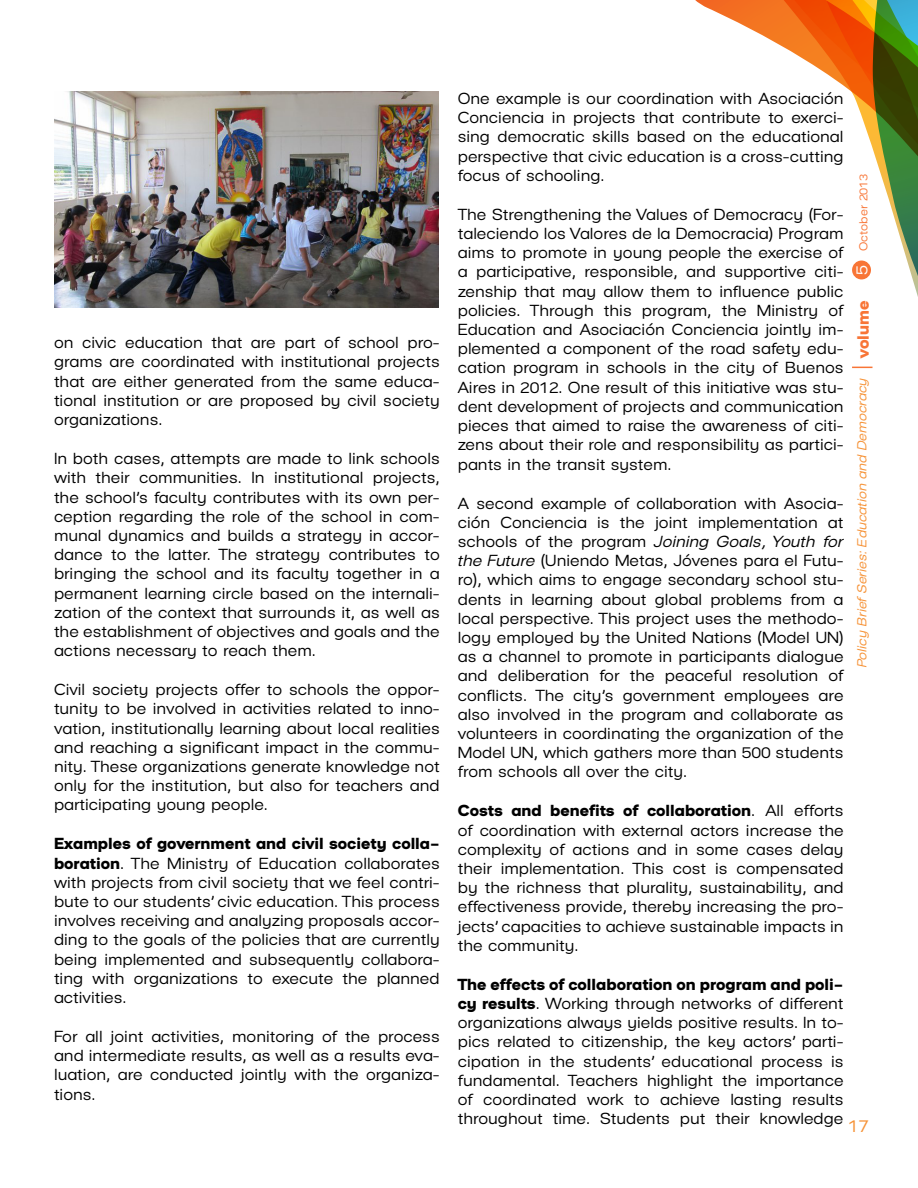
<style>
.page{position:relative;width:918px;height:1188px;background:#fff}
.page>*{position:absolute;margin:0;border:0;box-sizing:border-box;transform-origin:0 0}
.t1{font:18px "Catalogo";color:#f69236}
.t2{font:16.8px "Catalogo";color:#fff}
.t3{font:16.5px/19.2px "Catalogo";color:#000;text-align:justify}
.t4{font:16.5px "Catalogo Gruesa";color:#000}
.t5{font:16.5px "Catalogo Oblicua";color:#000}
.t6{font:13.5px "Catalogo Oblicua";color:#f69236}
.t7{font:12px "Catalogo";color:#f87536}
.s1{font-family:"Catalogo Gruesa"}
.s2{font-family:"Catalogo"}
.s3{font-family:"Catalogo Oblicua"}
.s4{font-family:"Catalogo Gruesa";font-size:16.8px;color:#f87536}
</style>
<div class="page">
<svg style="left:695px;top:0;width:223px;height:278px"></svg>
<svg style="left:852px;top:367px;width:21px;height:1px"></svg>
<div style="left:852px;top:261px;width:19px;height:18px;background:#f87536;border-radius:50%"></div>
<img style="left:54px;top:91px;width:385px;height:216px">
<p class="t3" style="left:54px;top:332px;width:387px">on civic education that are part of school pro&shy;grams are coordinated with institutional projects that are either generated from the same educa&shy;tional institution or are proposed by civil society organizations.</p>
<p class="t3" style="left:54px;top:448px;width:387px">In both cases, attempts are made to link schools with their communities. In institutional projects, the school’s faculty contributes with its own per&shy;ception regarding the role of the school in com&shy;munal dynamics and builds a strategy in accor&shy;dance to the latter. The strategy contributes to bringing the school and its faculty together in a permanent learning circle based on the internali&shy;zation of the context that surrounds it, as well as the establishment of objectives and goals and the actions necessary to reach them.</p>
<p class="t3" style="left:54px;top:679px;width:387px">Civil society projects offer to schools the oppor&shy;tunity to be involved in activities related to inno&shy;vation, institutionally learning about local realities and reaching a significant impact in the commu&shy;nity. These organizations generate knowledge not only for the institution, but also for teachers and participating young people.</p>
<p class="t4" style="left:54px;top:833px;width:387px">Examples of government and civil society colla-</p>
<p class="t3" style="left:54px;top:853px;width:387px"><span class="s1">boration</span>. The Ministry of Education collaborates with projects from civil society that we feel contri&shy;bute to our students’ civic education. This process involves receiving and analyzing proposals accor&shy;ding to the goals of the policies that are currently being implemented and subsequently collabora&shy;ting with organizations to execute the planned activities.</p>
<p class="t3" style="left:54px;top:1026px;width:387px">For all joint activities, monitoring of the process and intermediate results, as well as a results eva&shy;luation, are conducted jointly with the organiza&shy;tions.</p>
<p class="t3" style="left:458px;top:88px;width:387px">One example is our coordination with Asociación Conciencia in projects that contribute to exerci&shy;sing democratic skills based on the educational perspective that civic education is a cross-cutting focus of schooling.</p>
<p class="t3" style="left:458px;top:204px;width:387px">The Strengthening the Values of Democracy (For&shy;taleciendo los Valores de la Democracia) Program aims to promote in young people the exercise of a participative, responsible, and supportive citi&shy;zenship that may allow them to influence public policies. Through this program, the Ministry of Education and Asociación Conciencia jointly im&shy;plemented a component of the road safety edu&shy;cation program in schools in the city of Buenos Aires in 2012. One result of this initiative was stu&shy;dent development of projects and communication pieces that aimed to raise the awareness of citi&shy;zens about their role and responsibility as partici&shy;pants in the transit system.</p>
<p class="t3" style="left:458px;top:493px;width:387px">A second example of collaboration with Asocia&shy;ción Conciencia is the joint implementation at</p>
<p class="t5" style="left:458px;top:531px;width:387px"><span class="s2">schools of the program</span> Joining Goals, Youth for</p>
<p class="t3" style="left:458px;top:550px;width:387px"><span class="s3">the Future</span> (Uniendo Metas, Jóvenes para el Futu&shy;ro), which aims to engage secondary school stu&shy;dents in learning about global problems from a local perspective. This project uses the methodo&shy;logy employed by the United Nations (Model UN) as a channel to promote in participants dialogue and deliberation for the peaceful resolution of conflicts. The city’s government employees are also involved in the program and collaborate as volunteers in coordinating the organization of the Model UN, which gathers more than 500 students from schools all over the city.</p>
<p class="t4" style="left:458px;top:800px;width:387px">Costs and benefits of collaboration<span class="s2">. All efforts</span></p>
<p class="t3" style="left:458px;top:820px;width:387px">of coordination with external actors increase the complexity of actions and in some cases delay their implementation. This cost is compensated by the richness that plurality, sustainability, and effectiveness provide, thereby increasing the pro&shy;jects’ capacities to achieve sustainable impacts in the community.</p>
<p class="t4" style="left:458px;top:974px;width:387px">The effects of collaboration on program and poli-</p>
<p class="t3" style="left:458px;top:993px;width:387px"><span class="s1">cy results</span>. Working through networks of different organizations always yields positive results. In to&shy;pics related to citizenship, the key actors’ parti&shy;cipation in the students’ educational process is fundamental. Teachers highlight the importance of coordinated work to achieve lasting results throughout time. Students put their knowledge</p>
<p class="t7" style="left:856px;top:251px;width:79px;rotate:-90deg">October 2013</p>
<p class="t2" style="left:852px;top:275px;width:11px;rotate:-90deg">5</p>
<p class="t6" style="left:854px;top:667px;width:368px;rotate:-90deg">Policy Brief Series: Education and Democracy <span class="s4">volume</span></p>
<p class="t1" style="left:848px;top:1115px;width:22px">17</p>
</div>
